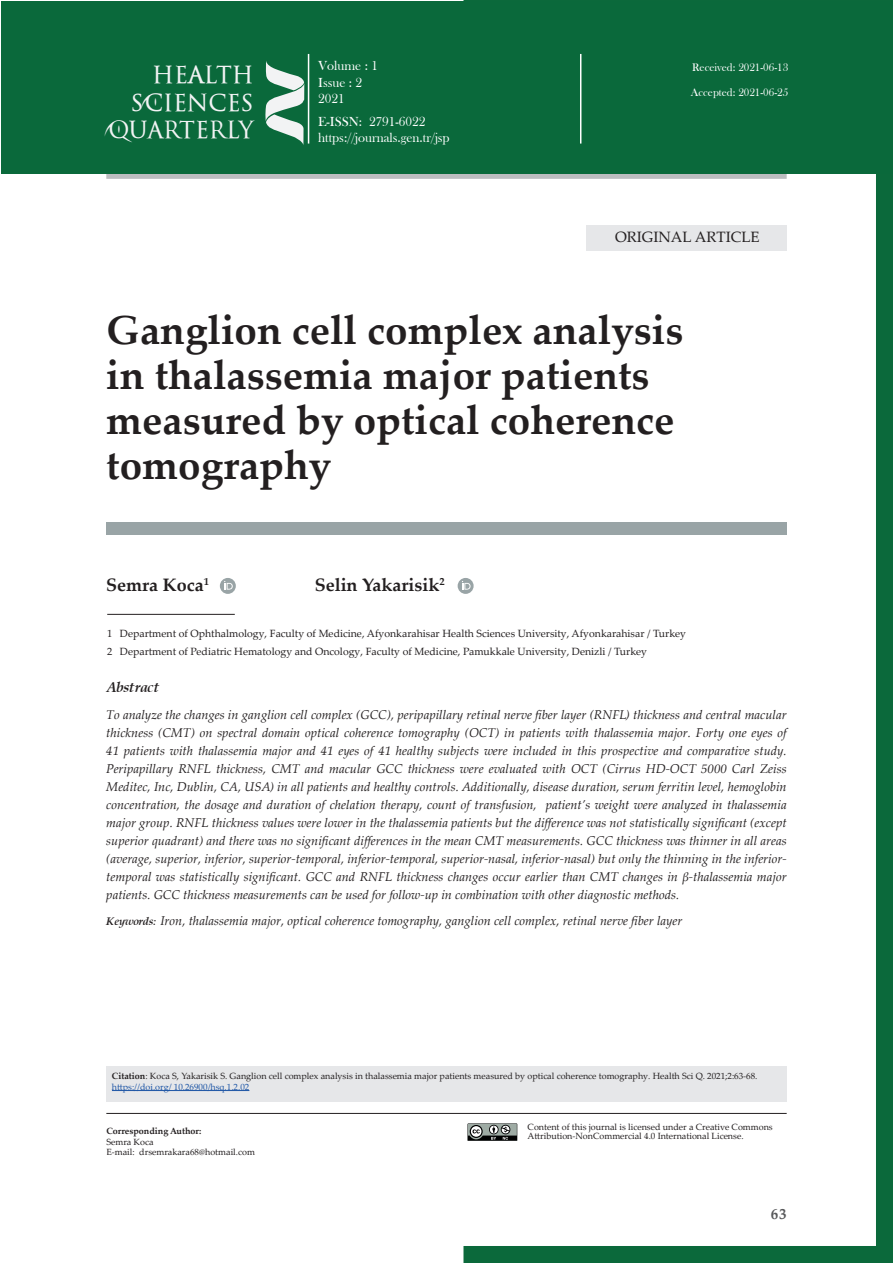
<style>
.page{position:relative;width:893px;height:1263px;background:#fff}
.page>*{position:absolute;margin:0;border:0;box-sizing:border-box;transform-origin:0 0}
.t1{font:700 40.5px/45px "Palatino Linotype";color:#231f20}
.t2{font:22.8px/27.3px "Catwoman";color:#f2f3f4;text-align:right}
.t3{font:700 18px "Palatino Linotype";color:#231f20}
.t4{font:italic 700 16.5px "Palatino cyr";color:#231f20}
.t5{font:15px "Palatino Linotype";color:#231f20}
.t6{font:700 15px "Palatino Linotype";color:#57585a}
.t7{font:13.5px/16.5px "Bask Old Face";color:#fff}
.t8{font:italic 12.75px/18px "Palatino Linotype";color:#231f20;text-align:justify}
.t9{font:11.25px "Bask Old Face";color:#fff}
.t10{font:10.5px/17.7px "Palatino Linotype";color:#231f20}
.t11{font:9px/10.5px "Palatino Linotype";color:#231f20}
.t12{font:700 9px "Palatino Linotype";color:#231f20}
.s1{font-family:"Palatino cyr";font-weight:700}
.s2{font-weight:700}
.s3{color:#1e56a6}
</style>
<div class="page">
<svg style="left:463px;top:0;width:430px;height:1263px"></svg>
<div style="left:106px;top:168px;width:681px;height:11px;background:#bcbdc0"></div>
<hr style="left:106px;top:1113px;width:681px;height:1px;background:#231f20">
<svg style="left:467px;top:1123px;width:50px;height:18px"></svg>
<div style="left:106px;top:1066px;width:681px;height:35px;background:#e6e7e9"></div>
<hr style="left:112px;top:1090px;width:137px;height:1px;background:#1e56a6">
<div style="left:106px;top:522px;width:681px;height:13px;background:#99a4a6"></div>
<hr style="left:107px;top:614px;width:128px;height:1px;background:#231f20">
<div style="left:220px;top:578px;width:16px;height:16px;background:#99a4a6;border-radius:50%"></div>
<svg style="left:224px;top:581px;width:9px;height:9px"></svg>
<div style="left:458px;top:578px;width:16px;height:16px;background:#99a4a6;border-radius:50%"></div>
<svg style="left:462px;top:581px;width:9px;height:9px"></svg>
<div style="left:2px;top:1px;width:891px;height:173px;background:#0a693b"></div>
<hr style="left:308px;top:54px;width:1px;height:90px;background:#fff">
<hr style="left:580px;top:54px;width:1px;height:90px;background:#fff">
<svg style="left:265px;top:61px;width:40px;height:84px"></svg>
<div style="left:586px;top:225px;width:201px;height:25px;background:#e6e7e9"></div>
<h2 class="t2" style="left:107px;top:62px;width:148px">HEALTH<br>SCIENCES<br>QUARTERLY</h2>
<p class="t7" style="left:318px;top:58px;width:61px">Volume : 1<br>Issue : 2<br>2021</p>
<p class="t7" style="left:318px;top:113px;width:133px">E-ISSN: 2791-6022 https://journals.gen.tr/jsp</p>
<p class="t9" style="left:692px;top:61px;width:97px">Received: 2021-06-13</p>
<p class="t9" style="left:691px;top:86px;width:99px">Accepted: 2021-06-25</p>
<p class="t5" style="left:615px;top:227px;width:146px">ORIGINAL ARTICLE</p>
<h1 class="t1" style="left:106px;top:307px;width:579px">Ganglion cell complex analysis in thalassemia major patients measured by optical coherence tomography</h1>
<h3 class="t3" style="left:106px;top:572px;width:104px">Semra Koca<sup>1</sup></h3>
<h3 class="t3" style="left:315px;top:572px;width:132px">Selin Yakarisik<sup>2</sup></h3>
<p class="t10" style="left:107px;top:625px;width:580px">1 Department of Ophthalmology, Faculty of Medicine, Afyonkarahisar Health Sciences University, Afyonkarahisar / Turkey<br>2 Department of Pediatric Hematology and Oncology, Faculty of Medicine, Pamukkale University, Denizli / Turkey</p>
<p class="t4" style="left:106px;top:678px;width:55px">Abstract</p>
<p class="t8" style="left:106px;top:705px;width:682px">To analyze the changes in ganglion cell complex (GCC), peripapillary retinal nerve fiber layer (RNFL) thickness and central macular thickness (CMT) on spectral domain optical coherence tomography (OCT) in patients with thalassemia major. Forty one eyes of 41 patients with thalassemia major and 41 eyes of 41 healthy subjects were included in this prospective and comparative study.<br>Peripapillary RNFL thickness, CMT and macular GCC thickness were evaluated with OCT (Cirrus HD-OCT 5000 Carl Zeiss Meditec, Inc, Dublin, CA, USA) in all patients and healthy controls. Additionally, disease duration, serum ferritin level, hemoglobin concentration, the dosage and duration of chelation therapy, count of transfusion, patient’s weight were analyzed in thalassemia major group. RNFL thickness values were lower in the thalassemia patients but the difference was not statistically significant (except superior quadrant) and there was no significant differences in the mean CMT measurements. GCC thickness was thinner in all areas (average, superior, inferior, superior-temporal, inferior-temporal, superior-nasal, inferior-nasal) but only the thinning in the inferior&shy;temporal was statistically significant. GCC and RNFL thickness changes occur earlier than CMT changes in β-thalassemia major patients. GCC thickness measurements can be used for follow-up in combination with other diagnostic methods.</p>
<p class="t8" style="left:106px;top:911px;width:577px"><span class="s1">Keywords:</span> Iron, thalassemia major, optical coherence tomography, ganglion cell complex, retinal nerve fiber layer</p>
<p class="t11" style="left:112px;top:1070px;width:647px"><span class="s2">Citation</span>: Koca S, Yakarisik S. Ganglion cell complex analysis in thalassemia major patients measured by optical coherence tomography. Health Sci Q. 2021;2:63-68. <span class="s3">https://doi.org/ 10.26900/hsq.1.2.02</span></p>
<p class="t12" style="left:106px;top:1125px;width:97px">Corresponding Author:</p>
<p class="t11" style="left:106px;top:1136px;width:150px">Semra Koca<br>E-mail: drsemrakara68@hotmail.com</p>
<p class="t11" style="left:528px;top:1122px;width:247px;line-height:9px">Content of this journal is licensed under a Creative Commons<br>Attribution-NonCommercial 4.0 International License.</p>
<p class="t6" style="left:771px;top:1203px;width:17px">63</p>
</div>
